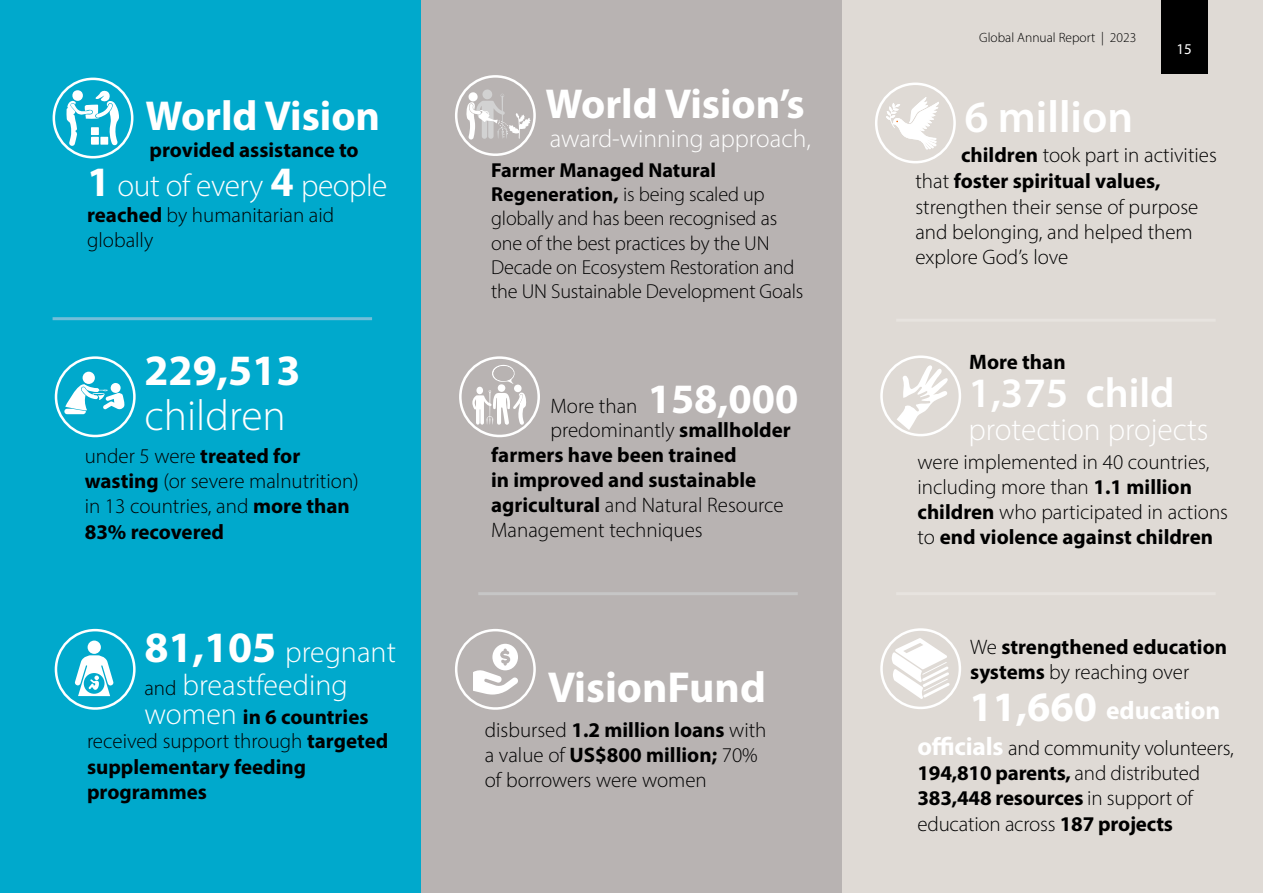
<style>
.page{position:relative;width:1263px;height:893px;background:#fff}
.page>*{position:absolute;margin:0;border:0;box-sizing:border-box;transform-origin:0 0}
.t1{font:600 45px "Myriad Pro";color:#fff}
.t2{font:700 43.5px "Myriad Pro";color:#fff}
.t3{font:300 43.5px "Myriad Pro";color:#fff}
.t4{font:700 42px "Myriad Pro";color:#fff}
.t5{font:600 42px "Myriad Pro";color:#fff}
.t6{font:300 31.5px "Myriad Pro";letter-spacing:-.005em;color:#fff}
.t7{font:300 30px/33px "Myriad Pro";color:#fff}
.t8{font:300 25.5px "Myriad Pro";color:#fff}
.t9{font:700 25.5px "Myriad Pro";color:#fff}
.t10{font:300 21px/25.2px "Myriad Pro";color:#000}
.t11{font:700 21px/25.2px "Myriad Pro";color:#000}
.t12{font:300 20.25px/24.3px "Myriad Pro";letter-spacing:-.01em;color:#000}
.t13{font:15px "Myriad Pro";color:#fff}
.t14{font:300 13.5px "Myriad Pro";color:#000}
.s1{font-weight:700;font-size:42px}
.s2{font-weight:700}
.s3{font-weight:700;font-size:43.5px}
.s4{font-size:21px;color:#000}
.s5{font-weight:300;font-size:30px;color:#fff}
.s6{font-weight:300}
.s7{font-weight:700;font-size:42px;color:#fff}
.s8{font-size:42px}
.s9{font-weight:700;font-size:25.5px;color:#fff}
</style>
<div class="page">
<div style="left:0;top:0;width:421px;height:893px;background:#00a9cc"></div>
<div style="left:421px;top:0;width:421px;height:893px;background:#b8b3b2"></div>
<div style="left:842px;top:0;width:421px;height:893px;background:#dfdad5"></div>
<div style="left:1161px;top:0;width:46px;height:73px;background:#000"></div>
<div style="left:55px;top:356px;width:81px;height:81px;border:3px solid #fff;border-radius:50%"></div>
<div style="left:82px;top:372px;width:13px;height:12px;background:#fff;border-radius:50%"></div>
<svg style="left:64px;top:381px;width:61px;height:33px"></svg>
<div style="left:55px;top:629px;width:81px;height:81px;border:3px solid #fff;border-radius:50%"></div>
<div style="left:88px;top:641px;width:13px;height:13px;background:#fff;border-radius:50%"></div>
<svg style="left:74px;top:655px;width:40px;height:41px"></svg>
<div style="left:455px;top:629px;width:81px;height:81px;border:3px solid #fff;border-radius:50%"></div>
<svg style="left:473px;top:644px;width:45px;height:50px"></svg>
<hr style="left:53px;top:317px;width:319px;height:3px;background:#73bed9">
<hr style="left:478px;top:592px;width:320px;height:3px;background:#c6c6c6">
<hr style="left:896px;top:319px;width:320px;height:3px;background:#e7e3df">
<hr style="left:896px;top:592px;width:320px;height:3px;background:#e7e3df">
<div style="left:455px;top:75px;width:81px;height:81px;border:3px solid #fff;border-radius:50%"></div>
<svg style="left:466px;top:89px;width:65px;height:51px"></svg>
<div style="left:880px;top:355px;width:81px;height:81px;border:3px solid #fff;border-radius:50%"></div>
<svg style="left:897px;top:365px;width:52px;height:65px"></svg>
<div style="left:880px;top:628px;width:81px;height:81px;border:3px solid #fff;border-radius:50%"></div>
<svg style="left:892px;top:638px;width:58px;height:61px"></svg>
<div style="left:459px;top:356px;width:81px;height:81px;border:3px solid #fff;border-radius:50%"></div>
<svg style="left:472px;top:364px;width:54px;height:61px"></svg>
<div style="left:875px;top:83px;width:81px;height:80px;border:3px solid #fff;border-radius:50%"></div>
<svg style="left:886px;top:97px;width:53px;height:53px"></svg>
<div style="left:53px;top:78px;width:80px;height:80px;border:3px solid #fff;border-radius:50%"></div>
<svg style="left:66px;top:90px;width:53px;height:56px"></svg>
<h3 class="t4" style="left:145px;top:88px;width:236px">World Vision</h3>
<h3 class="t6" style="left:87px;top:167px;width:302px"><span class="s1">1</span> out of every <span class="s1">4</span> people</h3>
<p class="t11" style="left:150px;top:136px;width:211px">provided assistance to</p>
<p class="t10" style="left:87px;top:202px;width:249px"><span class="s2">reached</span> by humanitarian aid globally</p>
<h2 class="t2" style="left:144px;top:342px;width:158px">229,513</h2>
<h2 class="t3" style="left:144px;top:389px;width:143px">children</h2>
<p class="t10" style="left:85px;top:443px;width:276px">under 5 were <span class="s2">treated for wasting</span> (or severe malnutrition) in 13 countries, and <span class="s2">more than<br>83% recovered</span></p>
<h3 class="t7" style="left:144px;top:636px;width:253px"><span class="s3">81,105</span> pregnant <span class="s4">and</span> breastfeeding</h3>
<p class="t11" style="left:144px;top:704px;width:226px"><span class="s5">women</span> in 6 countries</p>
<p class="t11" style="left:87px;top:728px;width:303px"><span class="s6">received support through</span> targeted supplementary feeding programmes</p>
<h3 class="t4" style="left:546px;top:77px;width:260px">World Vision’s</h3>
<p class="t8" style="left:550px;top:123px;width:263px">award-winning approach,</p>
<p class="t12" style="left:491px;top:158px;width:314px"><span class="s2">Farmer Managed Natural Regeneration,</span> is being scaled up globally and has been recognised as one of the best practices by the UN Decade on Ecosystem Restoration and the UN Sustainable Development Goals</p>
<p class="t10" style="left:550px;top:393px;width:249px">More than <span class="s7">158,000</span></p>
<p class="t11" style="left:491px;top:441px;width:294px">farmers have been trained<br>in improved and sustainable agricultural <span class="s6">and Natural Resource<br>Management techniques</span></p>
<p class="t10" style="left:550px;top:417px;width:242px">predominantly <span class="s2">smallholder</span></p>
<h2 class="t2" style="left:548px;top:659px;width:220px">VisionFund</h2>
<p class="t10" style="left:485px;top:717px;width:283px">disbursed <span class="s2">1.2 million loans</span> with a value of <span class="s2">US$800 million;</span> 70% of borrowers were women</p>
<p class="t14" style="left:979px;top:29px;width:158px">Global Annual Report | 2023</p>
<h1 class="t1" style="left:964px;top:88px;width:170px">6 million</h1>
<p class="t13" style="left:1176px;top:40px;width:17px">15</p>
<p class="t10" style="left:961px;top:142px;width:257px"><span class="s2">children</span> took part in activities</p>
<p class="t10" style="left:915px;top:169px;width:285px">that <span class="s2">foster spiritual values, </span>strengthen their sense of purpose and belonging, and helped them explore God’s love</p>
<p class="t11" style="left:969px;top:348px;width:98px">More than</p>
<h3 class="t5" style="left:968px;top:366px;width:208px">1,375 child</h3>
<h3 class="t6" style="left:968px;top:410px;width:242px">protection projects</h3>
<p class="t10" style="left:917px;top:449px;width:312px">were implemented in 40 countries, including more than <span class="s2">1.1 million children</span> who participated in actions to <span class="s2">end violence against children</span></p>
<p class="t11" style="left:970px;top:633px;width:258px"><span class="s6">We</span> strengthened education systems <span class="s6">by reaching over</span></p>
<p class="t9" style="left:969px;top:693px;width:252px"><span class="s8">11,660</span> education</p>
<p class="t10" style="left:917px;top:735px;width:318px"><span class="s9">officials</span> and community volunteers, <span class="s2">194,810 parents,</span> and distributed <span class="s2">383,448 resources</span> in support of education across <span class="s2">187 projects</span></p>
</div>
